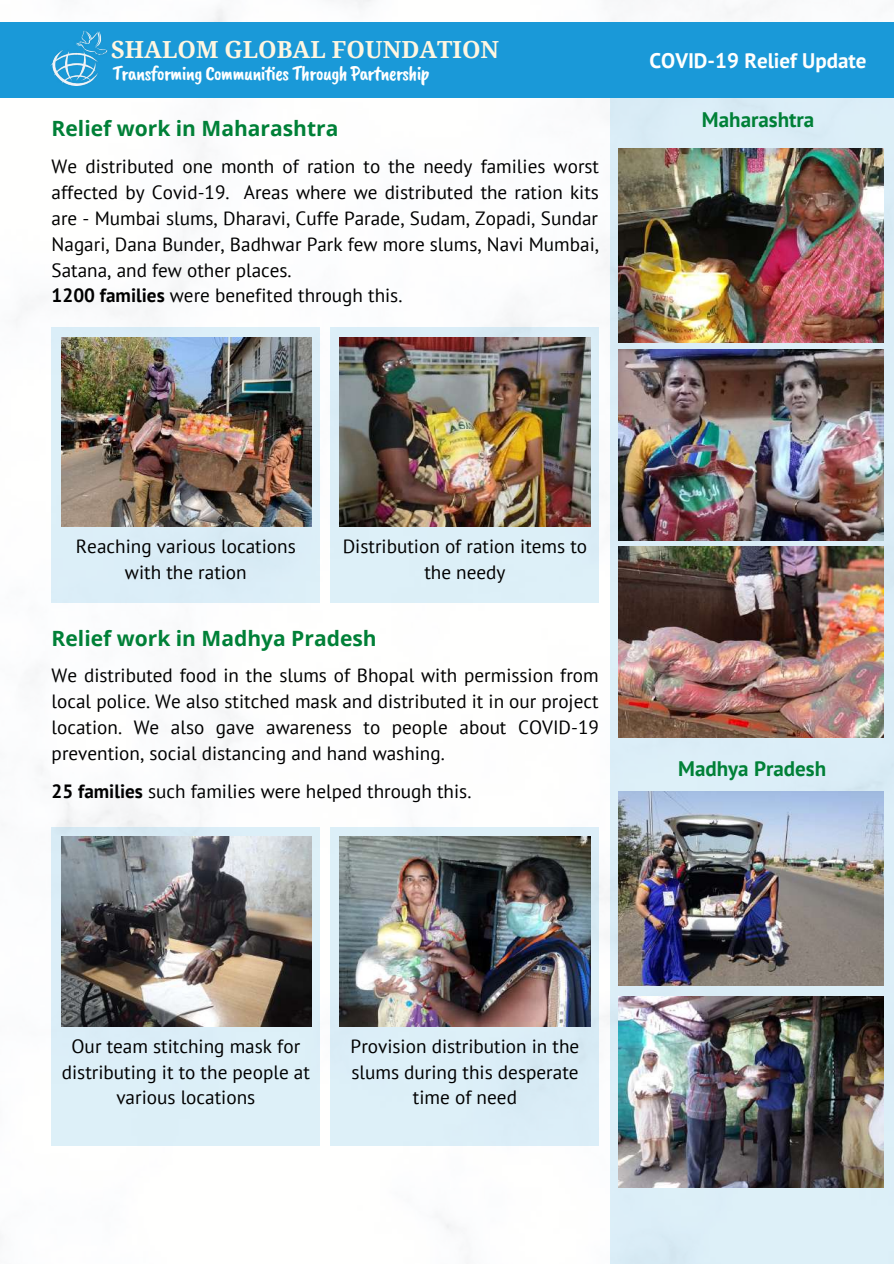
<style>
.page{position:relative;width:894px;height:1264px;background:#fff}
.page>*{position:absolute;margin:0;border:0;box-sizing:border-box;transform-origin:0 0}
.t1{font:700 23.55px "Droid Serif";color:#fff6e1}
.t2{font:700 21px "Open Sans";color:#008037}
.t3{font:21px "Caveat Brush";letter-spacing:-.04em;color:#fff}
.t4{font:700 21px "PT Sans";color:#008037}
.t5{font:700 21px "PT Sans";color:#fffffe}
.t6{font:19.2px/26px "PT Sans";color:#000;text-align:center}
.s1{font-weight:700}
</style>
<div class="page">
<div style="left:0;top:22px;width:893px;height:75px;background:#1a99d8"></div>
<div style="left:609px;top:89px;width:284px;height:1174px;background:#dbeef8"></div>
<img style="left:618px;top:148px;width:265px;height:195px">
<img style="left:618px;top:349px;width:265px;height:191px">
<img style="left:618px;top:546px;width:265px;height:191px">
<img style="left:618px;top:791px;width:265px;height:194px">
<img style="left:618px;top:996px;width:265px;height:191px">
<div style="left:52px;top:327px;width:268px;height:276px;background:#dbeef7"></div>
<img style="left:61px;top:337px;width:250px;height:189px">
<div style="left:330px;top:327px;width:268px;height:276px;background:#dceff8"></div>
<img style="left:340px;top:337px;width:250px;height:189px">
<div style="left:52px;top:827px;width:268px;height:318px;background:#dceff8"></div>
<img style="left:61px;top:836px;width:250px;height:190px">
<div style="left:330px;top:827px;width:268px;height:318px;background:#dceff8"></div>
<img style="left:340px;top:836px;width:250px;height:190px">
<img style="left:51px;top:30px;width:57px;height:55px">
<p class="t1" style="left:111px;top:37px;width:389px">SHALOM GLOBAL FOUNDATION</p>
<p class="t3" style="left:112px;top:60px;width:319px">Transforming Communities Through Partnership</p>
<p class="t2" style="left:52px;top:113px;width:288px">Relief work in Maharashtra</p>
<p class="t6" style="left:52px;top:153px;width:549px;text-align:left">We distributed one month of ration to the needy families worst affected by Covid-19. Areas where we distributed the ration kits are - Mumbai slums, Dharavi, Cuffe Parade, Sudam, Zopadi, Sundar Nagari, Dana Bunder, Badhwar Park few more slums, Navi Mumbai, Satana, and few other places.<br><span class="s1">1200 families</span> were benefited through this.</p>
<p class="t5" style="left:649px;top:47px;width:218px">COVID-19 Relief Update</p>
<p class="t4" style="left:701px;top:105px;width:114px">Maharashtra</p>
<p class="t6" style="left:76px;top:533px;width:221px">Reaching various locations with the ration</p>
<p class="t6" style="left:342px;top:533px;width:246px">Distribution of ration items to the needy</p>
<p class="t2" style="left:52px;top:623px;width:326px">Relief work in Madhya Pradesh</p>
<p class="t6" style="left:52px;top:662px;width:548px;text-align:justify">We distributed food in the slums of Bhopal with permission from local police. We also stitched mask and distributed it in our project location. We also gave awareness to people about COVID-19 prevention, social distancing and hand washing.</p>
<p class="t6" style="left:52px;top:778px;width:421px"><span class="s1">25 families</span> such families were helped through this.</p>
<p class="t4" style="left:678px;top:754px;width:149px">Madhya Pradesh</p>
<p class="t6" style="left:62px;top:1032px;width:249px">Our team stitching mask for distributing it to the people at various locations</p>
<p class="t6" style="left:350px;top:1032px;width:230px">Provision distribution in the slums during this desperate time of need</p>
</div>
